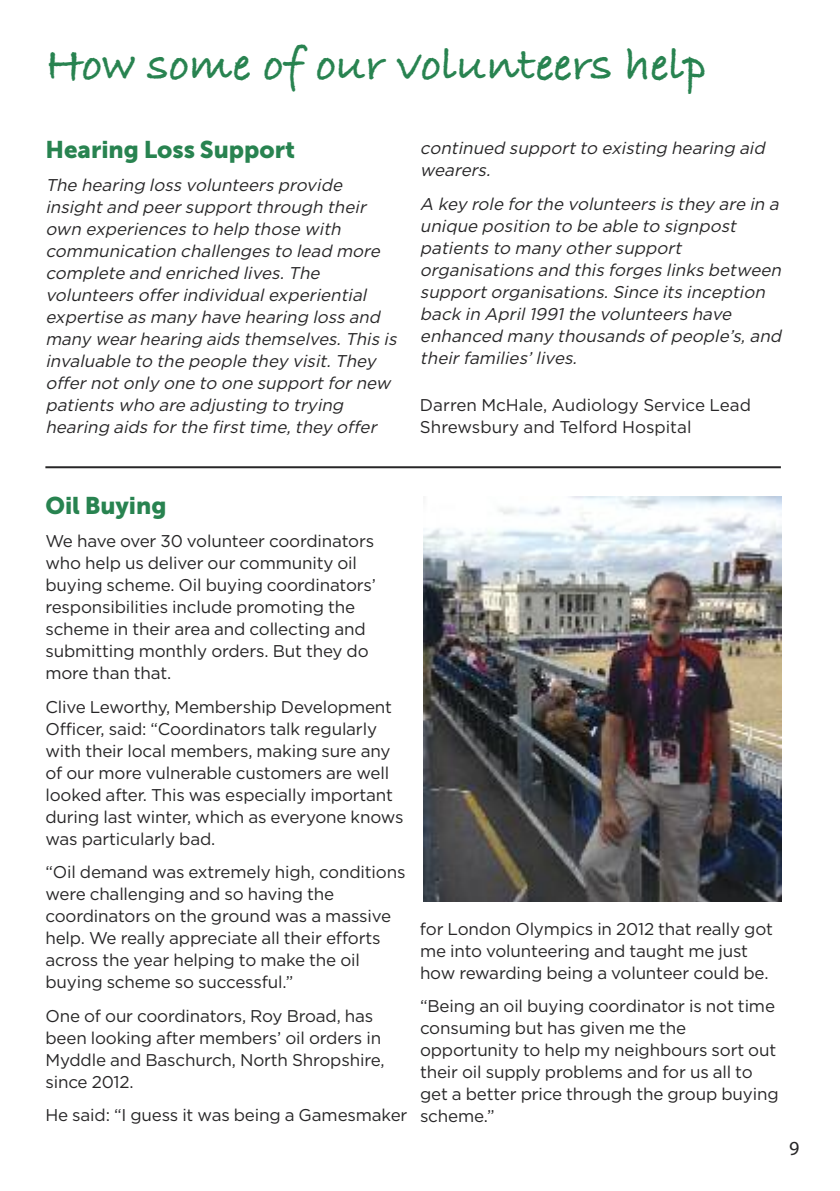
<style>
.page{position:relative;width:840px;height:1191px;background:#fff}
.page>*{position:absolute;margin:0;border:0;box-sizing:border-box;transform-origin:0 0}
.t1{font:48px "Bradley Hand ITCTT Bold";color:#288350}
.t2{font:24px "Museo Sans 900";color:#288350}
.t3{font:20px "Myriad Pro";color:#272627}
.t4{font:17px/22px "Gotham";letter-spacing:-.01em;color:#272627}
.t5{font:italic 17px/22px "Gotham";color:#272627}
</style>
<div class="page">
<hr style="left:45px;top:466px;width:735px;height:2px;background:#272627">
<img style="left:423px;top:497px;width:358px;height:404px">
<h1 class="t1" style="left:45px;top:28px;width:662px">How some of our volunteers help</h1>
<h2 class="t2" style="left:45px;top:136px;width:251px">Hearing Loss Support</h2>
<p class="t5" style="left:45px;top:174px;width:356px">The hearing loss volunteers provide insight and peer support through their own experiences to help those with communication challenges to lead more complete and enriched lives. The volunteers offer individual experiential expertise as many have hearing loss and many wear hearing aids themselves. This is invaluable to the people they visit. They offer not only one to one support for new patients who are adjusting to trying hearing aids for the first time, they offer</p>
<p class="t5" style="left:420px;top:137px;width:350px">continued support to existing hearing aid wearers.</p>
<p class="t5" style="left:420px;top:192px;width:366px">A key role for the volunteers is they are in a unique position to be able to signpost patients to many other support organisations and this forges links between support organisations. Since its inception back in April 1991 the volunteers have enhanced many thousands of people’s, and their families’ lives.</p>
<p class="t4" style="left:420px;top:394px;width:332px">Darren McHale, Audiology Service Lead<br>Shrewsbury and Telford Hospital</p>
<h2 class="t2" style="left:45px;top:491px;width:122px">Oil Buying</h2>
<p class="t4" style="left:45px;top:530px;width:332px">We have over 30 volunteer coordinators who help us deliver our community oil buying scheme. Oil buying coordinators’ responsibilities include promoting the scheme in their area and collecting and submitting monthly orders. But they do more than that.</p>
<p class="t4" style="left:45px;top:695px;width:359px">Clive Leworthy, Membership Development Officer, said: “Coordinators talk regularly with their local members, making sure any of our more vulnerable customers are well looked after. This was especially important during last winter, which as everyone knows was particularly bad.</p>
<p class="t4" style="left:45px;top:861px;width:361px">“Oil demand was extremely high, conditions were challenging and so having the coordinators on the ground was a massive help. We really appreciate all their efforts across the year helping to make the oil buying scheme so successful.”</p>
<p class="t4" style="left:45px;top:1004px;width:340px">One of our coordinators, Roy Broad, has been looking after members’ oil orders in Myddle and Baschurch, North Shropshire, since 2012.</p>
<p class="t4" style="left:45px;top:1103px;width:363px">He said: “I guess it was being a Gamesmaker</p>
<p class="t4" style="left:420px;top:917px;width:354px">for London Olympics in 2012 that really got me into volunteering and taught me just how rewarding being a volunteer could be.</p>
<p class="t4" style="left:420px;top:994px;width:360px">“Being an oil buying coordinator is not time consuming but has given me the opportunity to help my neighbours sort out their oil supply problems and for us all to get a better price through the group buying scheme.”</p>
<p class="t3" style="left:788px;top:1141px;width:12px">9</p>
</div>
